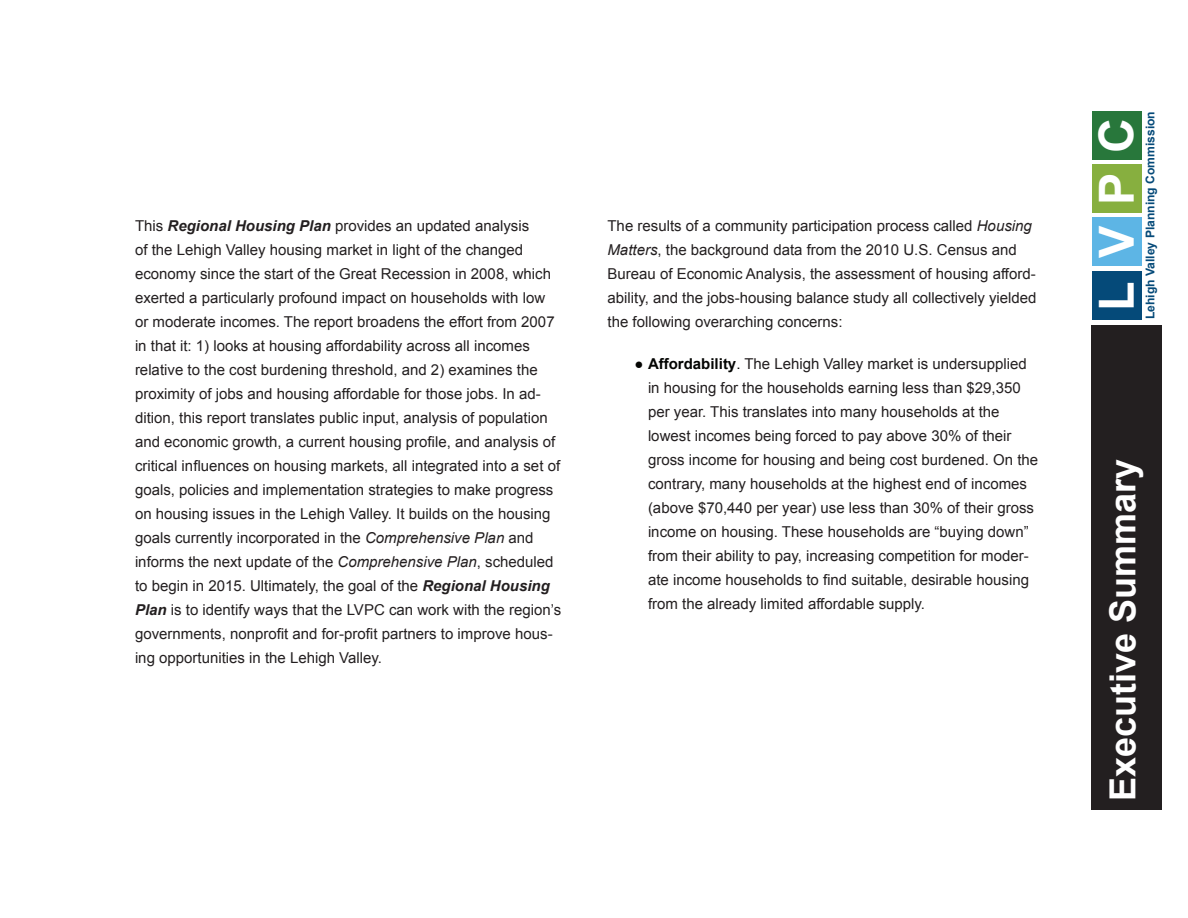
<style>
.page{position:relative;width:1188px;height:918px;background:#fff}
.page>*{position:absolute;margin:0;border:0;box-sizing:border-box;transform-origin:0 0}
.t1{font:700 48.45px "Arial";color:#fff}
.t2{font:700 36px "Arial";color:#fff}
.t3{font:15px/24px "Arial";color:#231f20}
.t4{font:700 12.15px "Arial";color:#054a79}
.s1{font-weight:700;font-style:italic}
.s2{font-style:italic}
.s3{color:#040503}
.s4{font-weight:700;color:#040503}
</style>
<div class="page">
<div style="left:1091px;top:325px;width:71px;height:485px;background:#231f20"></div>
<div style="left:1092px;top:271px;width:50px;height:49px;background:#054a79"></div>
<div style="left:1092px;top:217px;width:50px;height:49px;background:#5db5e5"></div>
<div style="left:1092px;top:111px;width:50px;height:49px;background:#28773b"></div>
<div style="left:1092px;top:164px;width:50px;height:49px;background:#87af3f"></div>
<p class="t3" style="left:135px;top:214px;width:428px">This <span class="s1">Regional Housing Plan</span> provides an updated analysis<br>of the Lehigh Valley housing market in light of the changed economy since the start of the Great Recession in 2008, which exerted a particularly profound impact on households with low or moderate incomes. The report broadens the effort from 2007 in that it: 1) looks at housing affordability across all incomes relative to the cost burdening threshold, and 2) examines the proximity of jobs and housing affordable for those jobs. In ad&shy;dition, this report translates public input, analysis of population and economic growth, a current housing profile, and analysis of critical influences on housing markets, all integrated into a set of goals, policies and implementation strategies to make progress on housing issues in the Lehigh Valley. It builds on the housing goals currently incorporated in the <span class="s2">Comprehensive Plan</span> and informs the next update of the <span class="s2">Comprehensive Plan</span>, scheduled to begin in 2015. Ultimately, the goal of the <span class="s1">Regional Housing Plan</span> is to identify ways that the LVPC can work with the region’s governments, nonprofit and for-profit partners to improve hous&shy;ing opportunities in the Lehigh Valley.</p>
<p class="t3" style="left:608px;top:214px;width:431px">The results of a community participation process called <span class="s2">Housing Matters</span>, the background data from the 2010 U.S. Census and Bureau of Economic Analysis, the assessment of housing afford&shy;ability, and the jobs-housing balance study all collectively yielded the following overarching concerns:</p>
<p class="t3" style="left:648px;top:352px;width:392px;text-indent:-14px"><span class="s3">●</span> <span class="s4">Affordability</span><span class="s3">.</span> The Lehigh Valley market is undersupplied in housing for the households earning less than $29,350 per year. This translates into many households at the lowest incomes being forced to pay above 30% of their gross income for housing and being cost burdened. On the contrary, many households at the highest end of incomes (above $70,440 per year) use less than 30% of their gross income on housing. These households are “buying down” from their ability to pay, increasing competition for moder&shy;ate income households to find suitable, desirable housing from the already limited affordable supply.</p>
<h1 class="t1" style="left:1084px;top:311px;width:195px;rotate:-90deg">L V P C</h1>
<p class="t4" style="left:1142px;top:319px;width:209px;rotate:-90deg">Lehigh Valley Planning Commission</p>
<h2 class="t2" style="left:1099px;top:801px;width:344px;rotate:-90deg">Executive Summary</h2>
</div>
